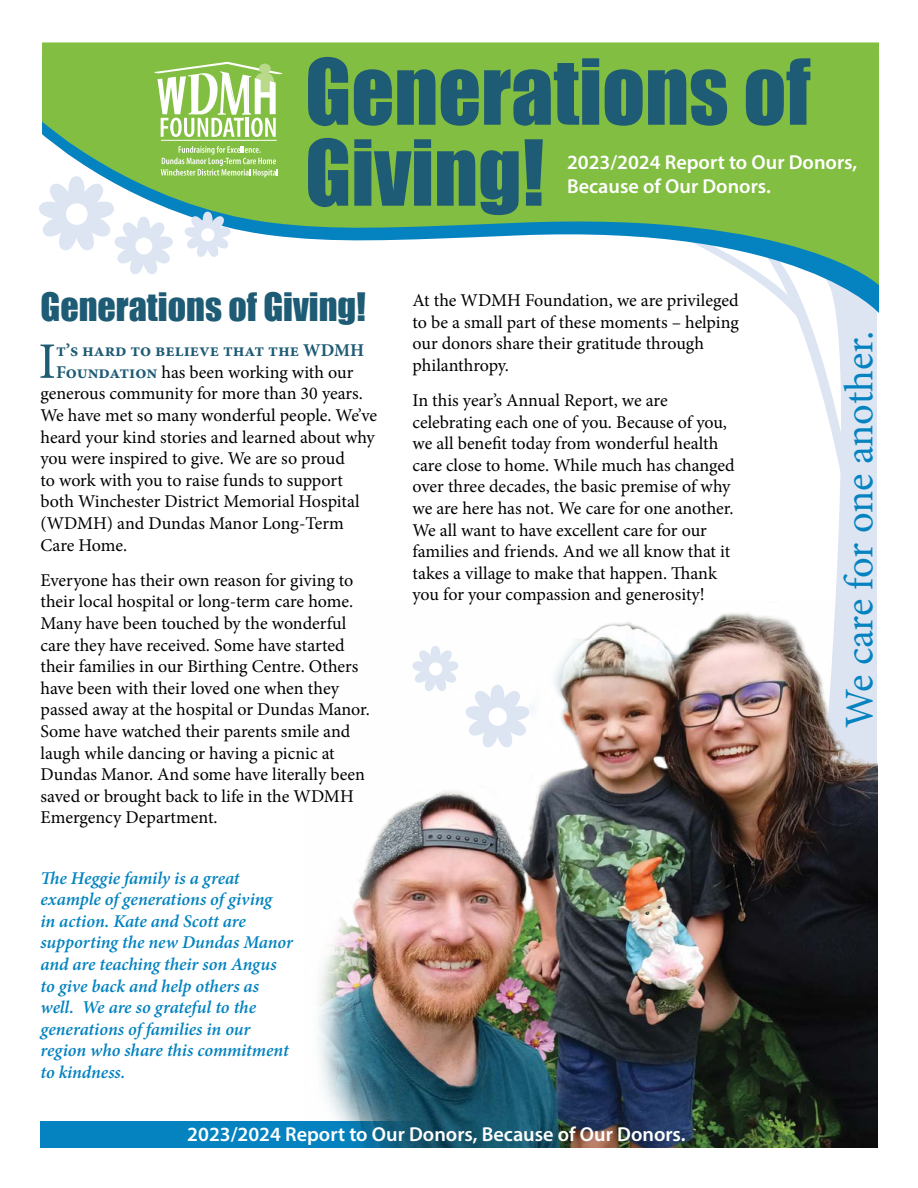
<style>
.page{position:relative;width:918px;height:1188px;background:#fff}
.page>*{position:absolute;margin:0;border:0;box-sizing:border-box;transform-origin:0 0}
.t1{font:84px/81px "Impact";color:#1e5b74}
.t2{font:51.3px "Minion Pro";color:#1e5b74}
.t3{font:40.65px "Minion Pro";letter-spacing:-.01em;color:#0483c0}
.t4{font:36px "Impact";color:#1e5b74}
.t5{font:600 20.25px/24.3px "Myriad Pro";color:#fff}
.t6{font:18px/21.6px "Minion Pro";letter-spacing:-.005em;color:#000}
.t7{font:italic 600 18px/21.6px "Minion Pro";letter-spacing:-.005em;color:#0483c0}
.t8{font:700 18px "Minion Pro";color:#1e5b74}
.s1{font-weight:700;color:#1e5b74}
</style>
<div class="page">
<div style="left:40px;top:1121px;width:838px;height:27px;background:#0483c0"></div>
<svg style="left:794px;top:313px;width:83px;height:288px"></svg>
<img style="left:318px;top:601px;width:560px;height:547px">
<svg style="left:763px;top:285px;width:116px;height:28px"></svg>
<svg style="left:42px;top:42px;width:837px;height:243px;background:#8ec466"></svg>
<hr style="left:161px;top:140px;width:116px;height:1px;background:#fff">
<svg style="left:154px;top:62px;width:129px;height:75px"></svg>
<svg style="left:39px;top:146px;width:239px;height:129px"></svg>
<div style="left:201px;top:228px;width:13px;height:13px;background:#fff;border-radius:50%"></div>
<svg style="left:412px;top:646px;width:47px;height:46px"></svg>
<div style="left:429px;top:662px;width:13px;height:14px;background:#fff;border-radius:50%"></div>
<svg style="left:465px;top:685px;width:65px;height:63px"></svg>
<div style="left:489px;top:708px;width:18px;height:18px;background:#fff;border-radius:50%"></div>
<h1 class="t1" style="left:305px;top:49px;width:507px">GENERATIONS OF<br>GIVING!</h1>
<p class="t5" style="left:567px;top:149px;width:292px">2023/2024 Report to Our Donors,<br>Because of Our Donors.</p>
<h3 class="t4" style="left:40px;top:279px;width:327px">GENERATIONS OF GIVING!</h3>
<h2 class="t2" style="left:39px;top:327px;width:19px">I</h2>
<p class="t8" style="left:56px;top:338px;width:310px">t’s hard to believe that the WDMH</p>
<p class="t6" style="left:56px;top:361px;width:299px"><span class="s1">Foundation</span> has been working with our</p>
<p class="t6" style="left:41px;top:383px;width:324px">generous community for more than 30 years.</p>
<p class="t6" style="left:41px;top:405px;width:338px">We have met so many wonderful people. We’ve</p>
<p class="t6" style="left:41px;top:426px;width:336px">heard your kind stories and learned about why</p>
<p class="t6" style="left:41px;top:448px;width:306px">you were inspired to give. We are so proud</p>
<p class="t6" style="left:41px;top:469px;width:304px">to work with you to raise funds to support</p>
<p class="t6" style="left:41px;top:491px;width:321px">both Winchester District Memorial Hospital</p>
<p class="t6" style="left:41px;top:513px;width:305px">(WDMH) and Dundas Manor Long-Term</p>
<p class="t6" style="left:41px;top:534px;width:88px">Care Home.</p>
<p class="t6" style="left:41px;top:569px;width:331px">Everyone has their own reason for giving to their local hospital or long-term care home.<br>Many have been touched by the wonderful care they have received. Some have started their families in our Birthing Centre. Others have been with their loved one when they passed away at the hospital or Dundas Manor.<br>Some have watched their parents smile and laugh while dancing or having a picnic at Dundas Manor. And some have literally been saved or brought back to life in the WDMH Emergency Department.</p>
<p class="t7" style="left:41px;top:867px;width:254px">The Heggie family is a great example of generations of giving<br>in action. Kate and Scott are supporting the new Dundas Manor and are teaching their son Angus to give back and help others as well. We are so grateful to the generations of families in our region who share this commitment to kindness.</p>
<p class="t6" style="left:413px;top:290px;width:328px">At the WDMH Foundation, we are privileged to be a small part of these moments – helping our donors share their gratitude through philanthropy.</p>
<p class="t6" style="left:413px;top:390px;width:324px">In this year’s Annual Report, we are celebrating each one of you. Because of you, we all benefit today from wonderful health care close to home. While much has changed over three decades, the basic premise of why we are here has not. We care for one another.<br>We all want to have excellent care for our families and friends. And we all know that it takes a village to make that happen. Thank you for your compassion and generosity!</p>
<p class="t5" style="left:187px;top:1121px;width:500px">2023/2024 Report to Our Donors, Because of Our Donors.</p>
<h3 class="t3" style="left:832px;top:728px;width:398px;rotate:-90deg">We care for one another.</h3>
</div>
